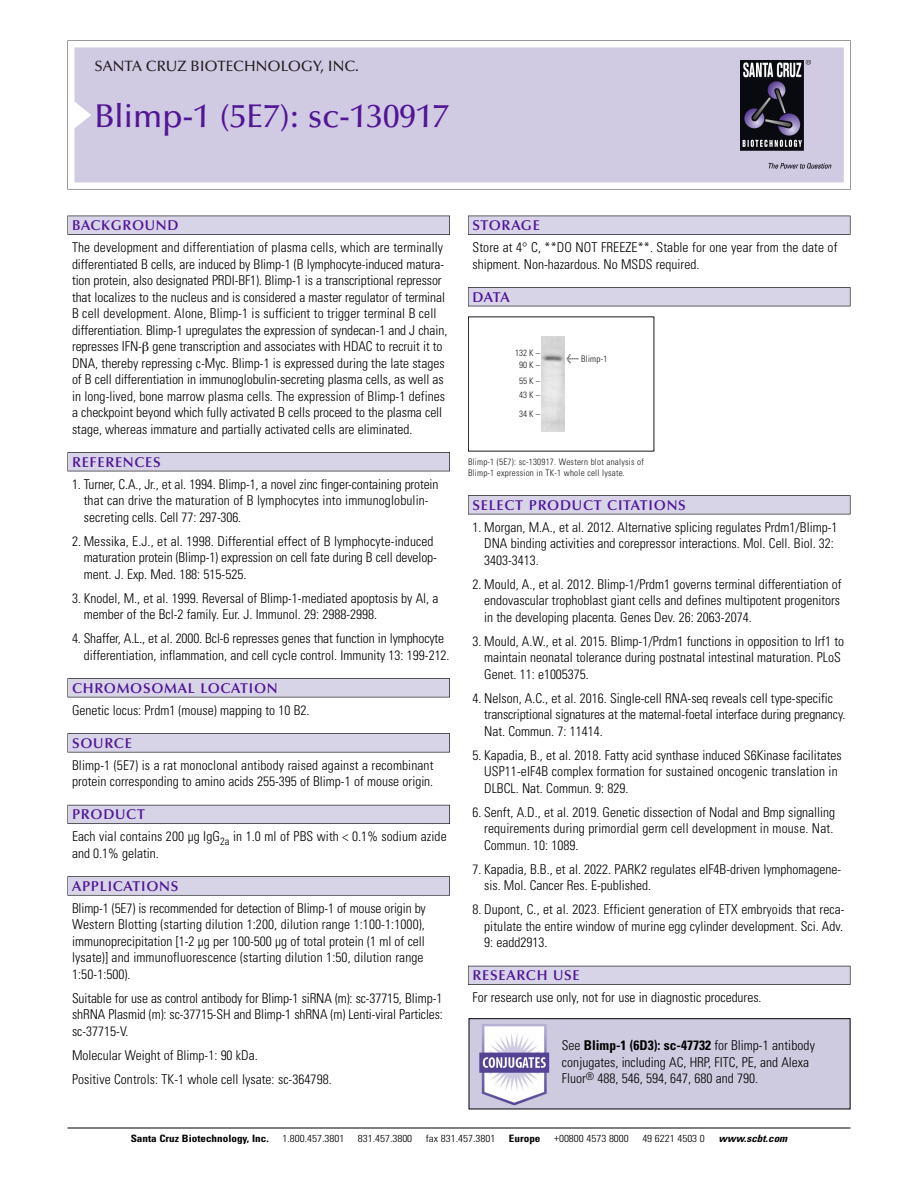
<style>
.page{position:relative;width:918px;height:1188px;background:#fff}
.page>*{position:absolute;margin:0;border:0;box-sizing:border-box;transform-origin:0 0}
.t1{font:500 33px "Optima";color:#511695}
.t2{font:500 15px "Optima";color:#231f20}
.t3{font:600 14.25px "Optima";letter-spacing:.05em;color:#511695}
.t4{font:300 condensed 13.5px/16.5px "Univers";color:#000}
.t5{font:300 condensed 10.2px "Univers";color:#000;scale:1.1 1}
.t6{font:700 condensed 10.2px "Univers";color:#000;scale:1.1 1}
.t7{font:italic 700 condensed 10.2px "Univers";color:#000;scale:1.1 1}
.t8{font:300 condensed 9px/10.5px "Univers";letter-spacing:.025em;color:#191919}
.s1{font-family:"Meta Plus";font-weight:400;font-stretch:normal;font-size:10.5px}
.s2{font-weight:700}
</style>
<div class="page">
<svg style="left:68px;top:40px;width:783px;height:149px"></svg>
<div style="left:74px;top:47px;width:770px;height:135px;background:#d1cae3"></div>
<img style="left:741px;top:60px;width:90px;height:108px">
<div style="left:68px;top:216px;width:382px;height:19px;background:#535256"></div>
<div style="left:68px;top:216px;width:381px;height:18px;background:#d7d4e8"></div>
<div style="left:68px;top:452px;width:382px;height:19px;background:#515155"></div>
<div style="left:68px;top:453px;width:381px;height:18px;background:#d7d4e8"></div>
<div style="left:68px;top:678px;width:382px;height:19px;background:#545357"></div>
<div style="left:68px;top:679px;width:381px;height:18px;background:#d7d4e8"></div>
<div style="left:68px;top:733px;width:382px;height:19px;background:#575659"></div>
<div style="left:68px;top:734px;width:381px;height:18px;background:#d7d4e8"></div>
<div style="left:68px;top:805px;width:382px;height:19px;background:#595860"></div>
<div style="left:68px;top:805px;width:381px;height:18px;background:#d7d4e8"></div>
<svg style="left:68px;top:876px;width:382px;height:20px"></svg>
<div style="left:68px;top:877px;width:381px;height:18px;background:#d7d4e8"></div>
<div style="left:468px;top:216px;width:382px;height:19px;background:#535256"></div>
<div style="left:468px;top:216px;width:382px;height:18px;background:#d7d4e8"></div>
<div style="left:468px;top:287px;width:382px;height:19px;background:#515155"></div>
<div style="left:468px;top:288px;width:382px;height:18px;background:#d7d4e8"></div>
<div style="left:468px;top:495px;width:382px;height:19px;background:#545357"></div>
<div style="left:468px;top:496px;width:382px;height:18px;background:#d7d4e8"></div>
<div style="left:468px;top:966px;width:382px;height:19px;background:#535259"></div>
<div style="left:468px;top:966px;width:382px;height:18px;background:#d7d4e8"></div>
<hr style="left:68px;top:1128px;width:782px;height:1px;background:#000">
<img style="left:541px;top:336px;width:23px;height:96px">
<img style="left:471px;top:1020px;width:377px;height:87px">
<div style="left:469px;top:1018px;width:381px;height:91px;border:1px solid #000"></div>
<p class="t2" style="left:94px;top:60px;width:266px">SANTA CRUZ BIOTECHNOLOGY, INC.</p>
<p class="t1" style="left:94px;top:102px;width:356px">Blimp-1 (5E7): sc-130917</p>
<p class="t3" style="left:72px;top:219px;width:108px">BACKGROUND</p>
<p class="t4" style="left:72px;top:240px;width:377px">The development and differentiation of plasma cells, which are terminally differentiated B cells, are induced by Blimp-1 (B lymphocyte-induced matura&shy;tion protein, also designated PRDI-BF1). Blimp-1 is a transcriptional repressor that localizes to the nucleus and is considered a master regulator of terminal B cell development. Alone, Blimp-1 is sufficient to trigger terminal B cell differentiation. Blimp-1 upregulates the expression of syndecan-1 and J chain, represses IFN- gene transcription and associates with HDAC to recruit it to DNA, thereby repressing c-Myc. Blimp-1 is expressed during the late stages of B cell differentiation in immunoglobulin-secreting plasma cells, as well as in long-lived, bone marrow plasma cells. The expression of Blimp-1 defines a checkpoint beyond which fully activated B cells proceed to the plasma cell stage, whereas immature and partially activated cells are eliminated.</p>
<p class="t3" style="left:72px;top:456px;width:90px">REFERENCES</p>
<p class="t4" style="left:84px;top:477px;width:356px;text-indent:-12px">1. Turner, C.A., Jr., et al. 1994. Blimp-1, a novel zinc finger-containing protein that can drive the maturation of B lymphocytes into immunoglobulin&shy;secreting cells. Cell 77: 297-306.</p>
<p class="t4" style="left:84px;top:534px;width:355px;text-indent:-12px">2. Messika, E.J., et al. 1998. Differential effect of B lymphocyte-induced maturation protein (Blimp-1) expression on cell fate during B cell develop&shy;ment. J. Exp. Med. 188: 515-525.</p>
<p class="t4" style="left:84px;top:591px;width:356px;text-indent:-12px">3. Knodel, M., et al. 1999. Reversal of Blimp-1-mediated apoptosis by Al, a member of the Bcl-2 family. Eur. J. Immunol. 29: 2988-2998.</p>
<p class="t4" style="left:84px;top:631px;width:367px;text-indent:-12px">4. Shaffer, A.L., et al. 2000. Bcl-6 represses genes that function in lymphocyte differentiation, inflammation, and cell cycle control. Immunity 13: 199-212.</p>
<p class="t3" style="left:72px;top:682px;width:207px">CHROMOSOMAL LOCATION</p>
<p class="t4" style="left:72px;top:703px;width:239px">Genetic locus: Prdm1 (mouse) mapping to 10 B2.</p>
<p class="t3" style="left:72px;top:737px;width:61px">SOURCE</p>
<p class="t4" style="left:72px;top:758px;width:363px">Blimp-1 (5E7) is a rat monoclonal antibody raised against a recombinant protein corresponding to amino acids 255-395 of Blimp-1 of mouse origin.</p>
<p class="t3" style="left:72px;top:808px;width:74px">PRODUCT</p>
<p class="t4" style="left:72px;top:830px;width:376px">Each vial contains 200 µg IgG<sub>2a</sub> in 1.0 ml of PBS with &lt; 0.1% sodium azide and 0.1% gelatin.</p>
<p class="t3" style="left:72px;top:880px;width:108px">APPLICATIONS</p>
<p class="t4" style="left:72px;top:901px;width:355px">Blimp-1 (5E7) is recommended for detection of Blimp-1 of mouse origin by Western Blotting (starting dilution 1:200, dilution range 1:100-1:1000), immunoprecipitation [1-2 µg per 100-500 µg of total protein (1 ml of cell lysate)] and immunofluorescence (starting dilution 1:50, dilution range 1:50-1:500).</p>
<p class="t4" style="left:72px;top:991px;width:372px;text-align:justify">Suitable for use as control antibody for Blimp-1 siRNA (m): sc-37715, Blimp-1 shRNA Plasmid (m): sc-37715-SH and Blimp-1 shRNA (m) Lenti-viral Particles: sc-37715-V.</p>
<p class="t4" style="left:72px;top:1048px;width:187px">Molecular Weight of Blimp-1: 90 kDa.</p>
<p class="t4" style="left:72px;top:1072px;width:261px">Positive Controls: TK-1 whole cell lysate: sc-364798.</p>
<p class="t3" style="left:473px;top:219px;width:69px">STORAGE</p>
<p class="t4" style="left:473px;top:240px;width:366px">Store at 4° C, **DO NOT FREEZE**. Stable for one year from the date of shipment. Non-hazardous. No MSDS required.</p>
<p class="t3" style="left:473px;top:291px;width:39px">DATA</p>
<p class="t8" style="left:515px;top:348px;width:26px;line-height:11.6px;text-align:center">132 K –<br>90K–</p>
<p class="t8" style="left:519px;top:375px;width:22px;line-height:13.5px">55K–<br>43K–</p>
<p class="t8" style="left:519px;top:409px;width:22px">34K–</p>
<p class="t8" style="left:566px;top:355px;width:42px"><span class="s1">&lt;</span> Blimp-1</p>
<p class="t8" style="left:468px;top:458px;width:177px">Blimp-1 (5E7): sc-130917. Western blot analysis of<br>Blimp-1 expression in TK-1 whole cell lysate.</p>
<p class="t3" style="left:473px;top:499px;width:215px">SELECT PRODUCT CITATIONS</p>
<p class="t4" style="left:484px;top:520px;width:355px;text-indent:-12px">1. Morgan, M.A., et al. 2012. Alternative splicing regulates Prdm1/Blimp-1<br>DNA binding activities and corepressor interactions. Mol. Cell. Biol. 32:<br>3403-3413.</p>
<p class="t4" style="left:484px;top:577px;width:359px;text-align:justify;text-indent:-12px">2. Mould, A., et al. 2012. Blimp-1/Prdm1 governs terminal differentiation of endovascular trophoblast giant cells and defines multipotent progenitors in the developing placenta. Genes Dev. 26: 2063-2074.</p>
<p class="t4" style="left:484px;top:634px;width:362px;text-indent:-12px">3. Mould, A.W., et al. 2015. Blimp-1/Prdm1 functions in opposition to Irf1 to maintain neonatal tolerance during postnatal intestinal maturation. PLoS<br>Genet. 11: e1005375.</p>
<p class="t4" style="left:484px;top:691px;width:363px;text-indent:-12px">4. Nelson, A.C., et al. 2016. Single-cell RNA-seq reveals cell type-specific transcriptional signatures at the maternal-foetal interface during pregnancy.<br>Nat. Commun. 7: 11414.</p>
<p class="t4" style="left:484px;top:748px;width:359px;text-indent:-12px">5. Kapadia, B., et al. 2018. Fatty acid synthase induced S6Kinase facilitates<br>USP11-eIF4B complex formation for sustained oncogenic translation in<br>DLBCL. Nat. Commun. 9: 829.</p>
<p class="t4" style="left:484px;top:805px;width:353px;text-indent:-12px">6. Senft, A.D., et al. 2019. Genetic dissection of Nodal and Bmp signalling requirements during primordial germ cell development in mouse. Nat.<br>Commun. 10: 1089.</p>
<p class="t4" style="left:484px;top:862px;width:359px;text-indent:-12px">7. Kapadia, B.B., et al. 2022. PARK2 regulates eIF4B-driven lymphomagene&shy;sis. Mol. Cancer Res. E-published.</p>
<p class="t4" style="left:484px;top:903px;width:362px;text-align:justify;text-indent:-12px">8. Dupont, C., et al. 2023. Efficient generation of ETX embryoids that reca&shy;pitulate the entire window of murine egg cylinder development. Sci. Adv.<br>9: eadd2913.</p>
<p class="t3" style="left:473px;top:969px;width:109px">RESEARCH USE</p>
<p class="t4" style="left:473px;top:991px;width:291px">For research use only, not for use in diagnostic procedures.</p>
<p class="t4" style="left:562px;top:1039px;width:255px">See <span class="s2">Blimp-1 (6D3): sc-47732</span> for Blimp-1 antibody conjugates, including AC, HRP, FITC, PE, and Alexa<br>Fluor<sup>®</sup> 488, 546, 594, 647, 680 and 790.</p>
<p class="t6" style="left:131px;top:1135px;width:127px">Santa Cruz Biotechnology, Inc.</p>
<p class="t5" style="left:282px;top:1135px;width:58px">1.800.457.3801</p>
<p class="t5" style="left:358px;top:1135px;width:51px">831.457.3800</p>
<p class="t5" style="left:426px;top:1135px;width:65px">fax 831.457.3801</p>
<p class="t6" style="left:509px;top:1135px;width:30px">Europe</p>
<p class="t5" style="left:554px;top:1135px;width:69px">+00800 4573 8000</p>
<p class="t5" style="left:642px;top:1135px;width:58px">49 6221 4503 0</p>
<p class="t7" style="left:719px;top:1135px;width:66px">www.scbt.com</p>
</div>
